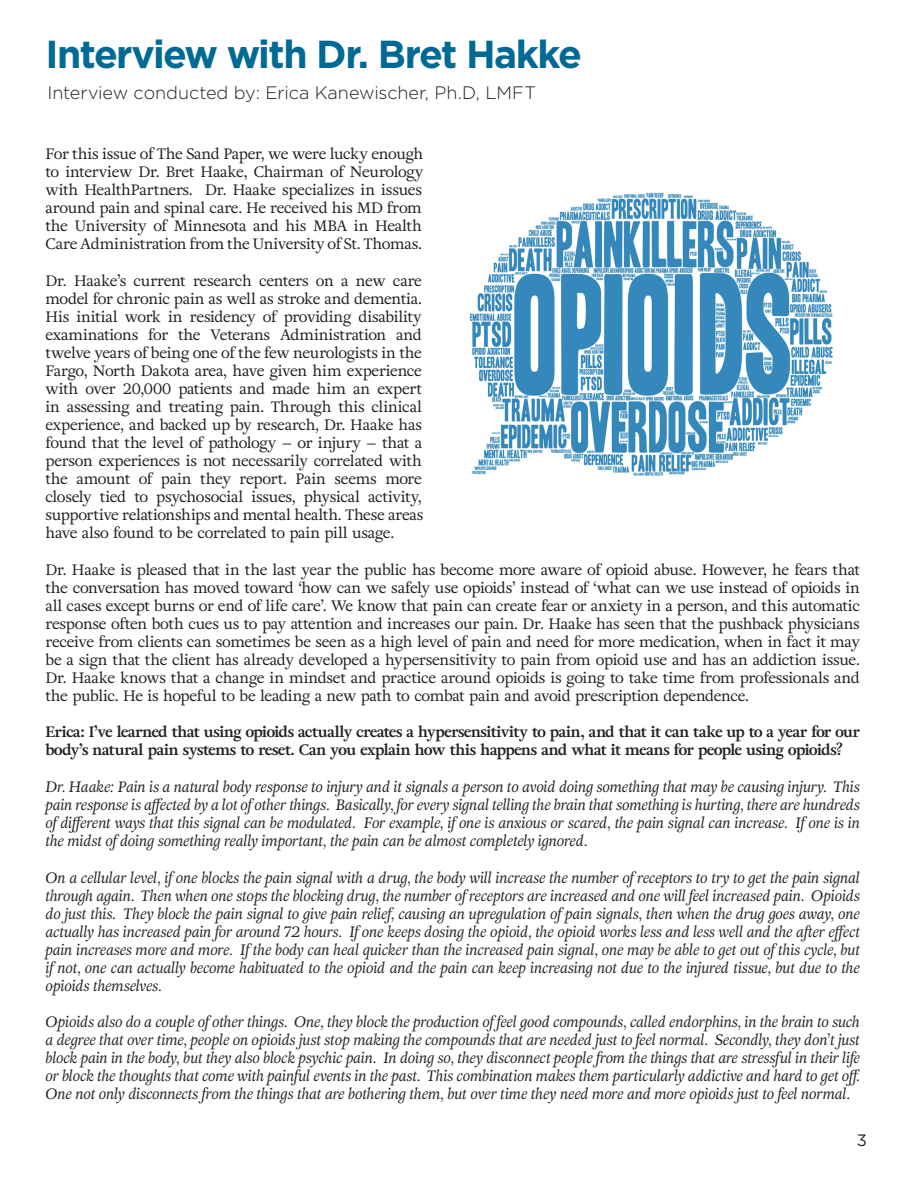
<style>
.page{position:relative;width:918px;height:1188px;background:#fff}
.page>*{position:absolute;margin:0;border:0;box-sizing:border-box;transform-origin:0 0}
.Title_3{font:700 39px "Gotham";letter-spacing:-.04em;color:#006a95}
.Subtitle{font:300 18px "Gotham";letter-spacing:-.005em;color:#231f20}
.t1{font:16.5px "Gotham";color:#231f20}
.Body_Text{font:15px/18px "Adriane Text";letter-spacing:-.02em;color:#231f20;text-align:justify}
.Body_Text-2{font:italic 15px/18px "Adriane Text";letter-spacing:-.015em;color:#231f20;text-align:justify}
.Body_Text-3{font:700 15px/18px "Adriane Text";letter-spacing:-.02em;color:#231f20}
</style>
<div class="page">
<img style="left:470px;top:192px;width:363px;height:284px">
<p class="Title_3" style="left:45px;top:29px;width:538px">Interview with Dr. Bret Hakke</p>
<p class="Subtitle" style="left:48px;top:82px;width:490px">Interview conducted by: Erica Kanewischer, Ph.D, LMFT</p>
<p class="Body_Text" style="left:45px;top:145px;width:380px">For this issue of The Sand Paper, we were lucky enough to interview Dr. Bret Haake, Chairman of Neurology with HealthPartners. Dr. Haake specializes in issues around pain and spinal care. He received his MD from the University of Minnesota and his MBA in Health Care Administration from the University of St. Thomas.</p>
<p class="Body_Text" style="left:45px;top:271px;width:380px">Dr. Haake’s current research centers on a new care model for chronic pain as well as stroke and dementia.<br>His initial work in residency of providing disability examinations for the Veterans Administration and twelve years of being one of the few neurologists in the Fargo, North Dakota area, have given him experience with over 20,000 patients and made him an expert in assessing and treating pain. Through this clinical experience, and backed up by research, Dr. Haake has found that the level of pathology – or injury – that a person experiences is not necessarily correlated with the amount of pain they report. Pain seems more closely tied to psychosocial issues, physical activity, supportive relationships and mental health. These areas have also found to be correlated to pain pill usage.</p>
<p class="Body_Text" style="left:45px;top:560px;width:816px">Dr. Haake is pleased that in the last year the public has become more aware of opioid abuse. However, he fears that the conversation has moved toward ‘how can we safely use opioids’ instead of ‘what can we use instead of opioids in all cases except burns or end of life care’. We know that pain can create fear or anxiety in a person, and this automatic response often both cues us to pay attention and increases our pain. Dr. Haake has seen that the pushback physicians receive from clients can sometimes be seen as a high level of pain and need for more medication, when in fact it may be a sign that the client has already developed a hypersensitivity to pain from opioid use and has an addiction issue.<br>Dr. Haake knows that a change in mindset and practice around opioids is going to take time from professionals and the public. He is hopeful to be leading a new path to combat pain and avoid prescription dependence.</p>
<p class="Body_Text-3" style="left:45px;top:723px;width:816px">Erica: I’ve learned that using opioids actually creates a hypersensitivity to pain, and that it can take up to a year for our body’s natural pain systems to reset. Can you explain how this happens and what it means for people using opioids?</p>
<p class="Body_Text-2" style="left:45px;top:778px;width:816px">Dr. Haake: Pain is a natural body response to injury and it signals a person to avoid doing something that may be causing injury. This pain response is affected by a lot of other things. Basically, for every signal telling the brain that something is hurting, there are hundreds of different ways that this signal can be modulated. For example, if one is anxious or scared, the pain signal can increase. If one is in the midst of doing something really important, the pain can be almost completely ignored.</p>
<p class="Body_Text-2" style="left:45px;top:869px;width:816px">On a cellular level, if one blocks the pain signal with a drug, the body will increase the number of receptors to try to get the pain signal through again. Then when one stops the blocking drug, the number of receptors are increased and one will feel increased pain. Opioids do just this. They block the pain signal to give pain relief, causing an upregulation of pain signals, then when the drug goes away, one actually has increased pain for around 72 hours. If one keeps dosing the opioid, the opioid works less and less well and the after effect pain increases more and more. If the body can heal quicker than the increased pain signal, one may be able to get out of this cycle, but if not, one can actually become habituated to the opioid and the pain can keep increasing not due to the injured tissue, but due to the opioids themselves.</p>
<p class="Body_Text-2" style="left:45px;top:1014px;width:819px;text-align:left">Opioids also do a couple of other things. One, they block the production of feel good compounds, called endorphins, in the brain to such a degree that over time, people on opioids just stop making the compounds that are needed just to feel normal. Secondly, they don’t just block pain in the body, but they also block psychic pain. In doing so, they disconnect people from the things that are stressful in their life or block the thoughts that come with painful events in the past. This combination makes them particularly addictive and hard to get off.<br>One not only disconnects from the things that are bothering them, but over time they need more and more opioids just to feel normal.</p>
<p class="t1" style="left:857px;top:1130px;width:12px">3</p>
</div>
